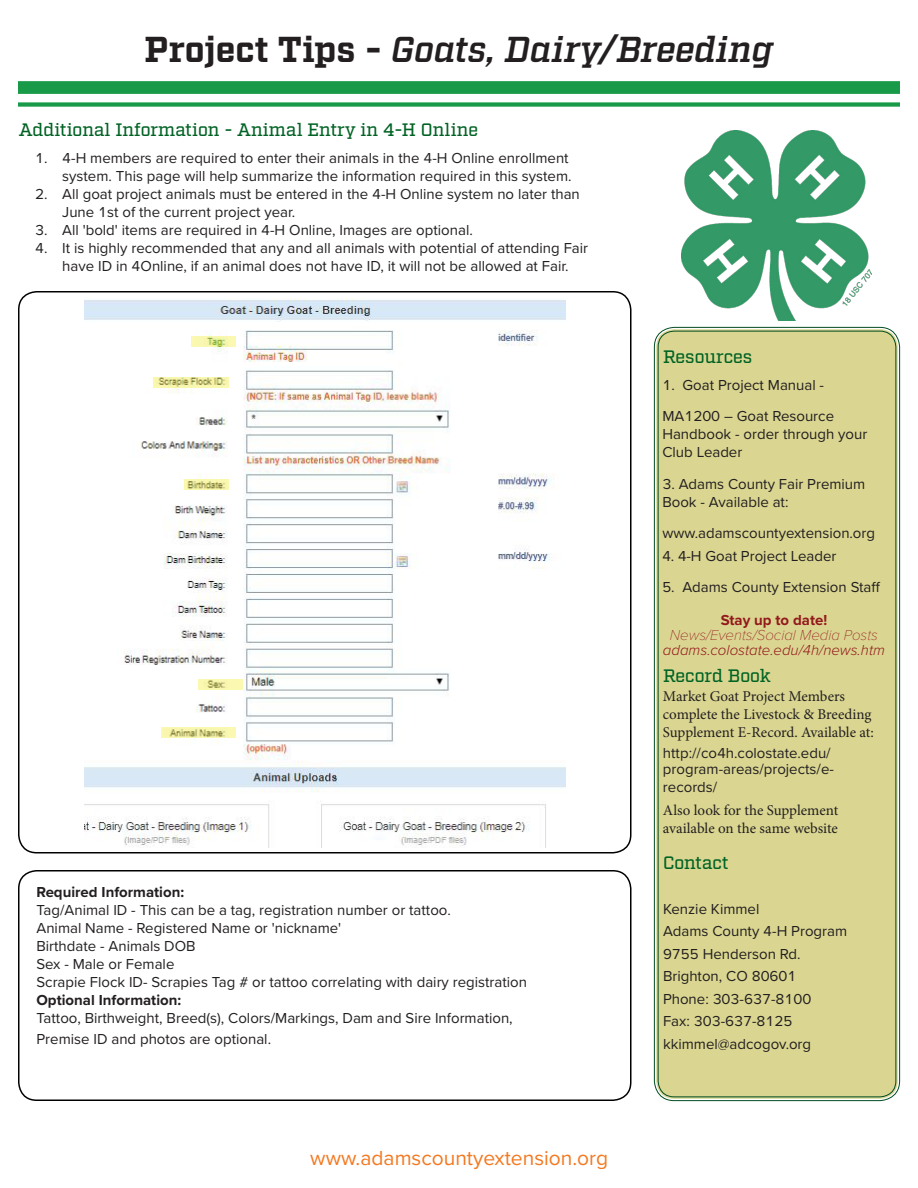
<style>
.page{position:relative;width:918px;height:1188px;background:#fff}
.page>*{position:absolute;margin:0;border:0;box-sizing:border-box;transform-origin:0 0}
.t1{font:italic 600 36px "Factoria";color:#231f20}
.t2{font:21px "Proxima Nova";color:#f47921}
.t3{font:500 18px "Factoria";letter-spacing:-.005em;color:#006224}
.Sidebar_Copy{font:15px/18px "Proxima Nova";color:#231f20}
.Sidebar_Copy-2{font:15px/18px "Minion Pro";letter-spacing:-.005em;color:#231f20}
.t4{font:700 15px "Proxima Nova";color:#231f20}
.t5{font:italic 300 15px "Proxima Nova";color:#93191c}
.t6{font:italic 100 15px "Proxima Nova";color:#93191c}
.t7{font:700 15px "Proxima Nova";color:#93191c}
.s1{font-weight:700;font-style:normal}
</style>
<div class="page">
<div style="left:656px;top:329px;width:242px;height:770px;background:#dad691;border-radius:18px"></div>
<div style="left:654px;top:327px;width:246px;height:774px;border:1px solid #004c23;border-radius:20px"></div>
<div style="left:658px;top:331px;width:238px;height:766px;border:1px solid #004c23;border-radius:16px"></div>
<img style="left:84px;top:298px;width:481px;height:549px">
<img style="left:681px;top:130px;width:191px;height:191px">
<div style="left:18px;top:81px;width:882px;height:13px;background:#189a48"></div>
<div style="left:18px;top:102px;width:882px;height:5px;background:#189a48"></div>
<div style="left:18px;top:870px;width:614px;height:231px;border:2px solid #000;border-radius:18px"></div>
<svg style="left:191px;top:336px;width:45px;height:11px"></svg>
<svg style="left:153px;top:377px;width:75px;height:11px"></svg>
<svg style="left:161px;top:727px;width:75px;height:11px"></svg>
<svg style="left:198px;top:679px;width:45px;height:11px"></svg>
<svg style="left:184px;top:479px;width:44px;height:11px"></svg>
<p class="t1" style="left:145px;top:28px;width:630px"><span class="s1">Project Tips -</span> Goats, Dairy/Breeding</p>
<p class="t3" style="left:19px;top:119px;width:461px">Additional Information - Animal Entry in 4-H Online</p>
<p class="Sidebar_Copy" style="left:35px;top:148px;width:538px;text-align:right">1. 4-H members are required to enter their animals in the 4-H Online enrollment system. This page will help summarize the information required in this system.</p>
<p class="Sidebar_Copy" style="left:62px;top:184px;width:519px;text-indent:-27px">2. All goat project animals must be entered in the 4-H Online system no later than<br>June 1st of the current project year.</p>
<p class="Sidebar_Copy" style="left:35px;top:220px;width:439px">3. All 'bold' items are required in 4-H Online, Images are optional.</p>
<p class="Sidebar_Copy" style="left:35px;top:238px;width:554px;text-align:center">4. It is highly recommended that any and all animals with potential of attending Fair have ID in 4Online, if an animal does not have ID, it will not be allowed at Fair.</p>
<p class="t4" style="left:36px;top:881px;width:149px">Required Information:</p>
<p class="Sidebar_Copy" style="left:36px;top:900px;width:416px">Tag/Animal ID - This can be a tag, registration number or tattoo.</p>
<p class="Sidebar_Copy" style="left:36px;top:918px;width:306px">Animal Name - Registered Name or 'nickname'</p>
<p class="Sidebar_Copy" style="left:36px;top:936px;width:161px">Birthdate - Animals DOB</p>
<p class="Sidebar_Copy" style="left:36px;top:954px;width:139px">Sex - Male or Female</p>
<p class="Sidebar_Copy" style="left:36px;top:972px;width:492px">Scrapie Flock ID- Scrapies Tag # or tattoo correlating with dairy registration</p>
<p class="t4" style="left:36px;top:989px;width:146px">Optional Information:</p>
<p class="Sidebar_Copy" style="left:36px;top:1008px;width:478px">Tattoo, Birthweight, Breed(s), Colors/Markings, Dam and Sire Information,</p>
<p class="Sidebar_Copy" style="left:36px;top:1030px;width:236px">Premise ID and photos are optional.</p>
<p class="t2" style="left:310px;top:1142px;width:299px">www.adamscountyextension.org</p>
<p class="t3" style="left:663px;top:346px;width:91px">Resources</p>
<p class="Sidebar_Copy" style="left:662px;top:375px;width:163px">1. Goat Project Manual -</p>
<p class="Sidebar_Copy" style="left:662px;top:407px;width:207px">MA1200 – Goat Resource<br>Handbook - order through your<br>Club Leader</p>
<p class="Sidebar_Copy" style="left:662px;top:474px;width:204px">3. Adams County Fair Premium<br>Book - Available at:</p>
<p class="Sidebar_Copy" style="left:662px;top:524px;width:214px">www.adamscountyextension.org</p>
<p class="Sidebar_Copy" style="left:662px;top:546px;width:176px">4. 4-H Goat Project Leader</p>
<p class="Sidebar_Copy" style="left:662px;top:578px;width:220px">5. Adams County Extension Staff</p>
<p class="t7" style="left:721px;top:609px;width:108px">Stay up to date!</p>
<p class="t6" style="left:670px;top:624px;width:210px">News/Events/Social Media Posts</p>
<p class="t5" style="left:663px;top:639px;width:224px">adams.colostate.edu/4h/news.htm</p>
<p class="t3" style="left:663px;top:665px;width:109px">Record Book</p>
<p class="Sidebar_Copy-2" style="left:663px;top:687px;width:212px">Market Goat Project Members complete the Livestock &amp; Breeding<br>Supplement E-Record. Available at:</p>
<p class="Sidebar_Copy" style="left:663px;top:744px;width:172px;line-height:16.5px">http://co4h.colostate.edu/ program-areas/projects/e-</p>
<p class="Sidebar_Copy" style="left:663px;top:777px;width:56px">records/</p>
<p class="Sidebar_Copy-2" style="left:663px;top:801px;width:177px">Also look for the Supplement available on the same website</p>
<p class="t3" style="left:663px;top:852px;width:67px">Contact</p>
<p class="Sidebar_Copy" style="left:663px;top:899px;width:98px">Kenzie Kimmel</p>
<p class="Sidebar_Copy" style="left:663px;top:922px;width:186px">Adams County 4-H Program</p>
<p class="Sidebar_Copy" style="left:663px;top:944px;width:139px">9755 Henderson Rd.</p>
<p class="Sidebar_Copy" style="left:663px;top:967px;width:135px">Brighton, CO 80601</p>
<p class="Sidebar_Copy" style="left:663px;top:989px;width:150px">Phone: 303-637-8100</p>
<p class="Sidebar_Copy" style="left:663px;top:1012px;width:131px">Fax: 303-637-8125</p>
<p class="Sidebar_Copy" style="left:663px;top:1034px;width:150px">kkimmel@adcogov.org</p>
</div>
